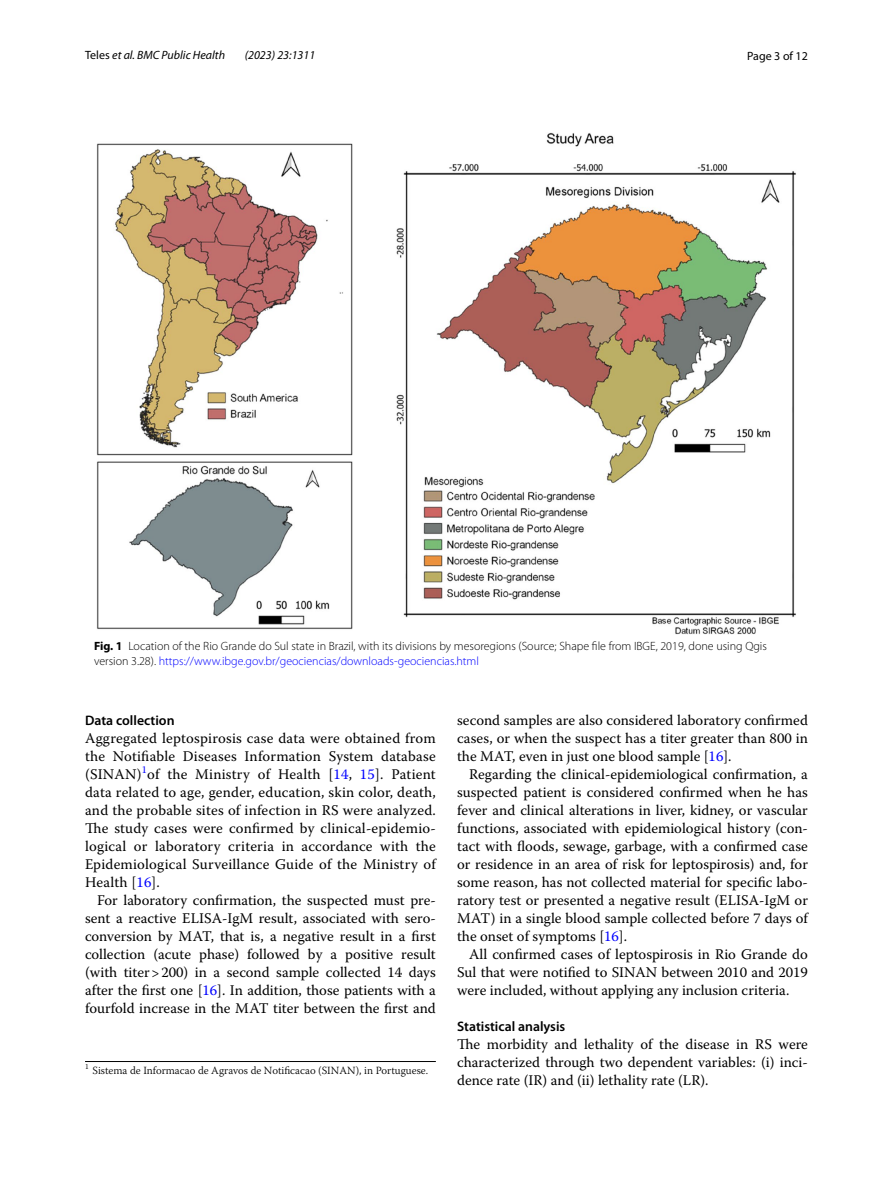
<style>
.page{position:relative;width:893px;height:1187px;background:#fff}
.page>*{position:absolute;margin:0;border:0;box-sizing:border-box;transform-origin:0 0}
.t1{font:14.7px/18px "Warnock Pro";color:#000;text-align:justify}
.t2{font:600 13.8px "Myriad Pro";color:#000}
.t3{font:300 12px/15px "Myriad Pro";color:#000}
.t4{font:italic 12px "Myriad Pro";color:#000}
.t5{font:12px "Myriad Pro";color:#000}
.t6{font:300 10.95px "Warnock Pro";color:#000}
.s1{font-style:normal}
.s2{font-weight:700}
.s3{color:#00f}
</style>
<div class="page">
<img style="left:96px;top:133px;width:700px;height:501px">
<hr style="left:85px;top:1061px;width:351px;height:1px;background:#000">
<p class="t4" style="left:85px;top:48px;width:142px"><span class="s1">Teles</span> et al. BMC Public Health</p>
<p class="t4" style="left:245px;top:48px;width:72px">(2023) 23:1311</p>
<p class="t5" style="left:747px;top:48px;width:62px">Page 3 of 12</p>
<p class="t3" style="left:94px;top:638px;width:674px"><span class="s2">Fig. 1</span> Location of the Rio Grande do Sul state in Brazil, with its divisions by mesoregions (Source; Shape file from IBGE, 2019, done using Qgis version 3.28). <span class="s3">https://www.ibge.gov.br/geociencias/downloads-geociencias.html</span></p>
<p class="t2" style="left:85px;top:711px;width:91px">Data collection</p>
<p class="t1" style="left:85px;top:728px;width:352px">Aggregated leptospirosis case data were obtained from the Notifiable Diseases Information System database (SINAN)<sup>1</sup>of the Ministry of Health [<span class="s3">14</span>, <span class="s3">15</span>]. Patient data related to age, gender, education, skin color, death, and the probable sites of infection in RS were analyzed.<br>The study cases were confirmed by clinical-epidemio&shy;logical or laboratory criteria in accordance with the Epidemiological Surveillance Guide of the Ministry of Health [<span class="s3">16</span>].</p>
<p class="t1" style="left:85px;top:890px;width:352px;text-indent:12px">For laboratory confirmation, the suspected must pre&shy;sent a reactive ELISA-IgM result, associated with sero&shy;conversion by MAT, that is, a negative result in a first collection (acute phase) followed by a positive result (with titer&gt;200) in a second sample collected 14 days after the first one [<span class="s3">16</span>]. In addition, those patients with a fourfold increase in the MAT titer between the first and</p>
<p class="t6" style="left:85px;top:1063px;width:345px"><sup>1</sup> Sistema de Informacao de Agravos de Notificacao (SINAN), in Portuguese.</p>
<p class="t1" style="left:457px;top:711px;width:352px">second samples are also considered laboratory confirmed cases, or when the suspect has a titer greater than 800 in the MAT, even in just one blood sample [<span class="s3">16</span>].</p>
<p class="t1" style="left:457px;top:765px;width:352px;text-indent:12px">Regarding the clinical-epidemiological confirmation, a suspected patient is considered confirmed when he has fever and clinical alterations in liver, kidney, or vascular functions, associated with epidemiological history (con&shy;tact with floods, sewage, garbage, with a confirmed case or residence in an area of risk for leptospirosis) and, for some reason, has not collected material for specific labo&shy;ratory test or presented a negative result (ELISA-IgM or MAT) in a single blood sample collected before 7 days of the onset of symptoms [<span class="s3">16</span>].</p>
<p class="t1" style="left:457px;top:945px;width:352px;text-indent:12px">All confirmed cases of leptospirosis in Rio Grande do Sul that were notified to SINAN between 2010 and 2019 were included, without applying any inclusion criteria.</p>
<p class="t2" style="left:457px;top:1017px;width:110px">Statistical analysis</p>
<p class="t1" style="left:457px;top:1035px;width:352px">The morbidity and lethality of the disease in RS were characterized through two dependent variables: (i) inci&shy;dence rate (IR) and (ii) lethality rate (LR).</p>
</div>
